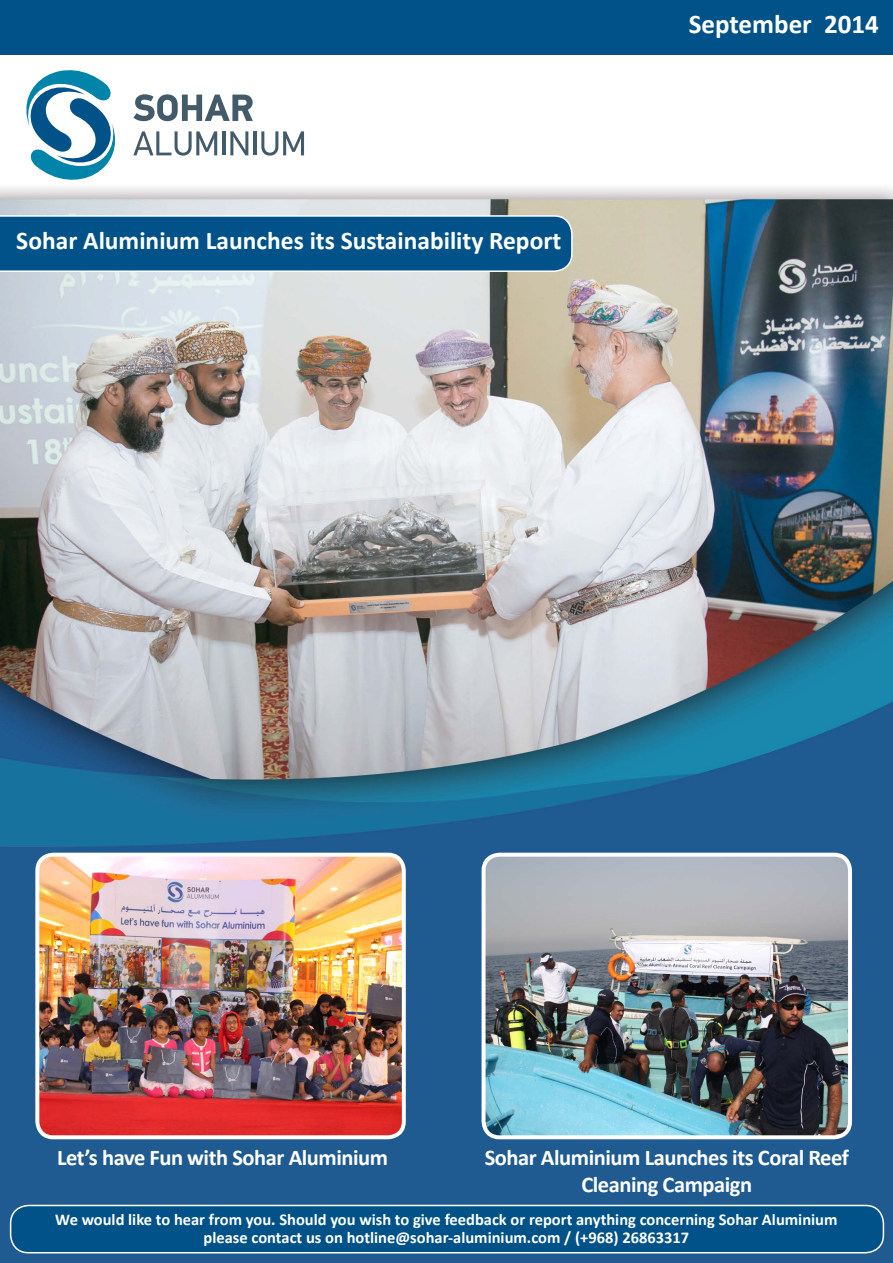
<style>
.page{position:relative;width:893px;height:1263px;background:#fff}
.page>*{position:absolute;margin:0;border:0;box-sizing:border-box;transform-origin:0 0}
.t1{font:700 27px "Calibri";color:#fff}
.t2{font:700 25.5px "Calibri";color:#fff}
.t3{font:700 22.5px "Calibri";letter-spacing:-.02em;color:#fff}
.t4{font:700 16.5px/18px "Calibri";color:#fff;text-align:center}
</style>
<div class="page">
<img style="left:0;top:54px;width:893px;height:1209px">
<hr style="left:254px;top:131px;width:3px;height:24px;background:#425a69">
<svg style="left:261px;top:131px;width:43px;height:25px"></svg>
<svg style="left:4px;top:54px;width:249px;height:144px"></svg>
<div style="left:0;top:0;width:893px;height:54px;background:#005288"></div>
<svg style="left:0;top:215px;width:573px;height:57px;background:#0f5c8f"></svg>
<img style="left:37px;top:855px;width:367px;height:282px">
<div style="left:35px;top:853px;width:371px;height:286px;border:4px solid #fff;border-radius:16px"></div>
<img style="left:484px;top:855px;width:366px;height:282px">
<div style="left:482px;top:853px;width:370px;height:286px;border:4px solid #fff;border-radius:16px"></div>
<div style="left:11px;top:1205px;width:872px;height:48px;background:#005288;border-radius:18px"></div>
<div style="left:10px;top:1205px;width:874px;height:48px;border:2px solid #fff;border-radius:18px"></div>
<h2 class="t2" style="left:16px;top:224px;width:546px">Sohar Aluminium Launches its Sustainability Report</h2>
<h1 class="t1" style="left:689px;top:7px;width:124px">September</h1>
<h1 class="t1" style="left:824px;top:7px;width:56px">2014</h1>
<h3 class="t3" style="left:57px;top:1143px;width:333px">Let s’ have Fun with Sohar Aluminium</h3>
<h3 class="t3" style="left:485px;top:1143px;width:366px">Sohar Aluminium Launches its Coral Reef</h3>
<h3 class="t3" style="left:581px;top:1170px;width:172px">Cleaning Campaign</h3>
<p class="t4" style="left:55px;top:1210px;width:784px">We would like to hear from you. Should you wish to give feedback or report anything concerning Sohar Aluminium please contact us on hotline@sohar-aluminium.com )/ +968( 26863317</p>
</div>
